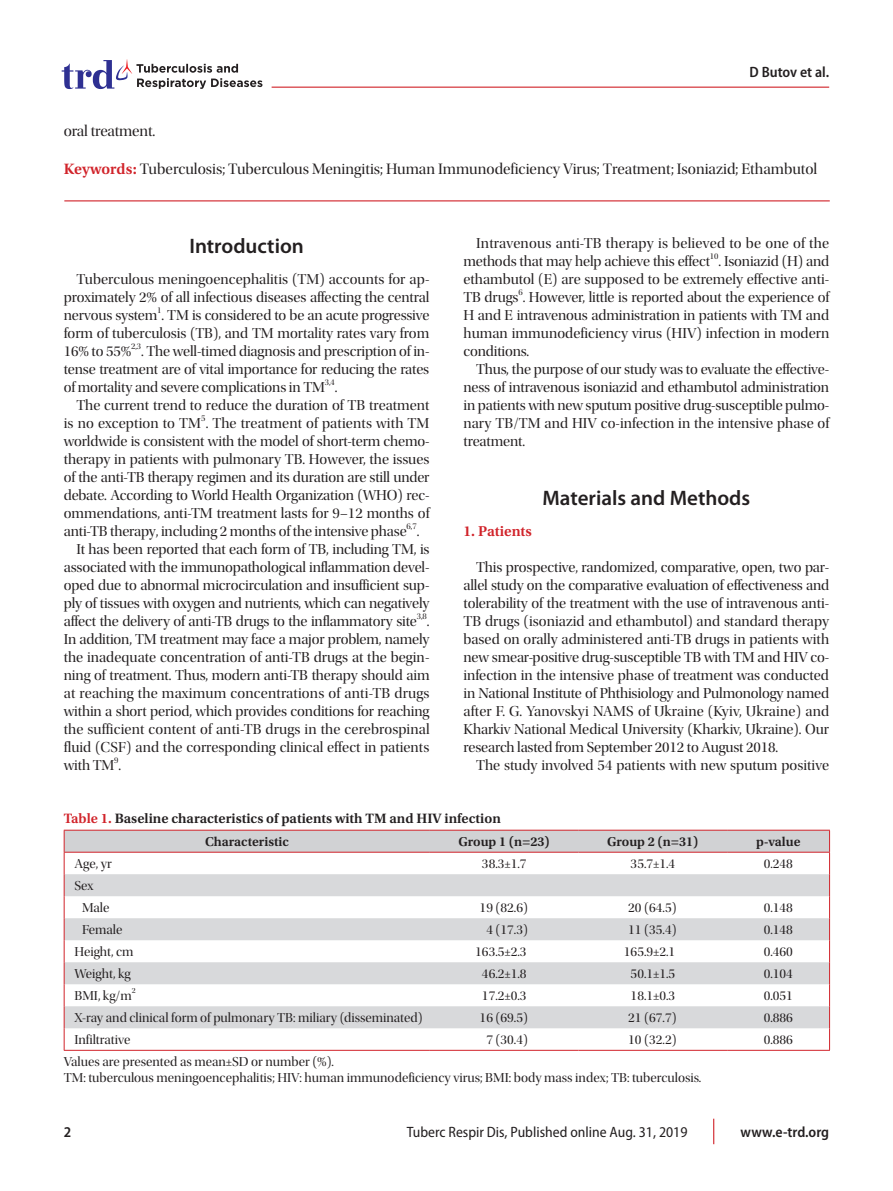
<style>
.page{position:relative;width:893px;height:1191px;background:#fff}
.page>*{position:absolute;margin:0;border:0;box-sizing:border-box;transform-origin:0 0}
.서론{font:600 21px "Myriad Pro";color:#231f20}
.영문초록{font:15.75px "Utopia Std Disp";color:#231f20}
.본문{font:15px/18px "Utopia Std Disp";letter-spacing:-.005em;color:#231f20;text-align:justify}
.t1{font:semi-condensed 15px "Myriad Pro";color:#231f20}
.t2{font:600 semi-condensed 15px "Myriad Pro";color:#231f20}
._1{font:600 15px "Utopia Std";color:#d1232a}
.표제목{font:600 14.25px "Utopia Std";color:#231f20}
.표내용{font:13.5px "Utopia Std Disp";color:#231f20}
.표-라인{font:600 13.5px "Utopia Std";color:#231f20}
.본문-2{font:8.7px "Utopia Std Disp";color:#231f20}
.표내용-2{font:7.8px "Utopia Std Disp";color:#231f20}
.s1{font-family:"Utopia Std";font-weight:600;color:#d1232a}
.s2{color:#d1232a}
</style>
<div class="page">
<svg style="left:713px;top:1118px;width:1px;height:26px"></svg>
<hr style="left:272px;top:87px;width:557px;height:1px;background:#d1232a">
<svg style="left:62px;top:59px;width:200px;height:30px"></svg>
<svg style="left:64px;top:831px;width:766px;height:219px"></svg>
<hr style="left:64px;top:1050px;width:366px;height:1px;background:#d1232a">
<hr style="left:430px;top:1050px;width:148px;height:1px;background:#d1232a">
<hr style="left:578px;top:1050px;width:149px;height:1px;background:#d1232a">
<hr style="left:727px;top:1050px;width:103px;height:1px;background:#d1232a">
<hr style="left:64px;top:830px;width:366px;height:1px;background:#d1232a">
<hr style="left:430px;top:830px;width:148px;height:1px;background:#d1232a">
<hr style="left:578px;top:830px;width:149px;height:1px;background:#d1232a">
<hr style="left:727px;top:830px;width:103px;height:1px;background:#d1232a">
<hr style="left:64px;top:852px;width:366px;height:1px;background:#d1232a">
<hr style="left:430px;top:852px;width:148px;height:1px;background:#d1232a">
<hr style="left:578px;top:852px;width:149px;height:1px;background:#d1232a">
<hr style="left:727px;top:852px;width:103px;height:1px;background:#d1232a">
<hr style="left:64px;top:200px;width:766px;height:1px;background:#d1232a">
<p class="t2" style="left:749px;top:62px;width:81px">D Butov et al.</p>
<p class="영문초록" style="left:64px;top:123px;width:93px">oral treatment.</p>
<p class="영문초록" style="left:64px;top:161px;width:755px"><span class="s1">Keywords:</span> Tuberculosis; Tuberculous Meningitis; Human Immunodeficiency Virus; Treatment; Isoniazid; Ethambutol</p>
<p class="본문" style="left:463px;top:234px;width:367px;text-indent:13px">Intravenous anti-TB therapy is believed to be one of the methods that may help achieve this effect</p>
<p class="서론" style="left:189px;top:233px;width:116px">Introduction</p>
<p class="본문" style="left:64px;top:270px;width:367px;text-indent:13px">Tuberculous meningoencephalitis (TM) accounts for ap&shy;proximately 2% of all infectious diseases affecting the central nervous system . TM is considered to be an acute progressive</p>
<p class="본문-2" style="left:710px;top:251px;width:10px">10</p>
<p class="본문" style="left:463px;top:252px;width:367px;text-indent:255px">. Isoniazid (H) and ethambutol (E) are supposed to be extremely effective anti-TB drugs . However, little is reported about the experience of</p>
<p class="본문-2" style="left:518px;top:287px;width:6px">6</p>
<p class="본문" style="left:463px;top:306px;width:367px">H and E intravenous administration in patients with TM and human immunodeficiency virus (HIV) infection in modern conditions.</p>
<p class="본문" style="left:463px;top:360px;width:367px;text-indent:13px">Thus, the purpose of our study was to evaluate the effective&shy;ness of intravenous isoniazid and ethambutol administration in patients with new sputum positive drug-susceptible pulmo&shy;nary TB/TM and HIV co-infection in the intensive phase of treatment.</p>
<p class="본문-2" style="left:157px;top:305px;width:6px">1</p>
<p class="본문" style="left:64px;top:324px;width:367px">form of tuberculosis (TB), and TM mortality rates vary from<br>16% to 55%</p>
<p class="본문-2" style="left:131px;top:341px;width:12px">2,3</p>
<p class="본문" style="left:64px;top:342px;width:367px;text-indent:77px">. The well-timed diagnosis and prescription of in&shy;tense treatment are of vital importance for reducing the rates of mortality and severe complications in TM</p>
<p class="본문-2" style="left:325px;top:377px;width:12px">3,4</p>
<p class="본문" style="left:335px;top:378px;width:4px">.</p>
<p class="본문" style="left:64px;top:396px;width:367px;text-align:right">The current trend to reduce the duration of TB treatment is no exception to TM . The treatment of patients with TM</p>
<p class="본문-2" style="left:201px;top:413px;width:6px">5</p>
<p class="본문" style="left:64px;top:432px;width:367px">worldwide is consistent with the model of short-term chemo&shy;therapy in patients with pulmonary TB. However, the issues of the anti-TB therapy regimen and its duration are still under debate. According to World Health Organization (WHO) rec&shy;ommendations, anti-TM treatment lasts for 9–12 months of anti-TB therapy, including 2 months of the intensive phase</p>
<p class="서론" style="left:542px;top:485px;width:209px">Materials and Methods</p>
<p class="본문-2" style="left:407px;top:521px;width:12px">6,7</p>
<p class="_1" style="left:463px;top:523px;width:70px">1. Patients</p>
<p class="본문" style="left:463px;top:558px;width:367px;text-indent:13px">This prospective, randomized, comparative, open, two par&shy;allel study on the comparative evaluation of effectiveness and tolerability of the treatment with the use of intravenous anti-TB drugs (isoniazid and ethambutol) and standard therapy based on orally administered anti-TB drugs in patients with new smear-positive drug-susceptible TB with TM and HIV co&shy;infection in the intensive phase of treatment was conducted in National Institute of Phthisiology and Pulmonology named after F. G. Yanovskyi NAMS of Ukraine (Kyiv, Ukraine) and Kharkiv National Medical University (Kharkiv, Ukraine). Our research lasted from September 2012 to August 2018.</p>
<p class="본문" style="left:476px;top:756px;width:354px">The study involved 54 patients with new sputum positive</p>
<p class="표제목" style="left:64px;top:810px;width:439px"><span class="s2">Table 1.</span> Baseline characteristics of patients with TM and HIV infection</p>
<p class="표-라인" style="left:205px;top:833px;width:85px">Characteristic</p>
<p class="표-라인" style="left:458px;top:833px;width:93px">Group 1 (n=23)</p>
<p class="표-라인" style="left:607px;top:833px;width:93px">Group 2 (n=31)</p>
<p class="표-라인" style="left:756px;top:833px;width:46px">p-value</p>
<p class="표내용" style="left:74px;top:856px;width:39px">Age, yr</p>
<p class="표내용" style="left:482px;top:856px;width:46px">38.3±1.7</p>
<p class="표내용" style="left:631px;top:856px;width:46px">35.7±1.4</p>
<p class="표내용" style="left:764px;top:856px;width:31px">0.248</p>
<p class="표내용" style="left:74px;top:878px;width:21px">Sex</p>
<p class="표내용" style="left:82px;top:900px;width:29px">Male</p>
<p class="표내용" style="left:480px;top:900px;width:50px">19 (82.6)</p>
<p class="표내용" style="left:628px;top:900px;width:50px">20 (64.5)</p>
<p class="표내용" style="left:764px;top:900px;width:31px">0.148</p>
<p class="표내용" style="left:82px;top:922px;width:42px">Female</p>
<p class="표내용" style="left:486px;top:922px;width:43px">4 (17.3)</p>
<p class="표내용" style="left:628px;top:922px;width:50px">11 (35.4)</p>
<p class="표내용" style="left:764px;top:922px;width:31px">0.148</p>
<p class="표내용" style="left:74px;top:944px;width:61px">Height, cm</p>
<p class="표내용" style="left:475px;top:944px;width:53px">163.5±2.3</p>
<p class="표내용" style="left:624px;top:944px;width:53px">165.9±2.1</p>
<p class="표내용" style="left:764px;top:944px;width:31px">0.460</p>
<p class="표내용" style="left:74px;top:966px;width:58px">Weight, kg</p>
<p class="표내용" style="left:482px;top:966px;width:46px">46.2±1.8</p>
<p class="표내용" style="left:631px;top:966px;width:46px">50.1±1.5</p>
<p class="표내용" style="left:764px;top:966px;width:31px">0.104</p>
<p class="표내용" style="left:74px;top:988px;width:59px">BMI, kg/m</p>
<p class="표내용-2" style="left:132px;top:986px;width:5px">2</p>
<p class="본문" style="left:417px;top:522px;width:4px">.</p>
<p class="본문" style="left:64px;top:540px;width:367px;text-indent:13px">It has been reported that each form of TB, including TM, is associated with the immunopathological inflammation devel&shy;oped due to abnormal microcirculation and insufficient sup&shy;ply of tissues with oxygen and nutrients, which can negatively affect the delivery of anti-TB drugs to the inflammatory site</p>
<p class="본문-2" style="left:417px;top:611px;width:12px">3,8</p>
<p class="본문" style="left:64px;top:612px;width:367px;text-indent:363px">.<br>In addition, TM treatment may face a major problem, namely the inadequate concentration of anti-TB drugs at the begin&shy;ning of treatment. Thus, modern anti-TB therapy should aim at reaching the maximum concentrations of anti-TB drugs within a short period, which provides conditions for reaching the sufficient content of anti-TB drugs in the cerebrospinal fluid (CSF) and the corresponding clinical effect in patients with TM .</p>
<p class="본문-2" style="left:114px;top:755px;width:6px">9</p>
<p class="표내용" style="left:482px;top:988px;width:46px">17.2±0.3</p>
<p class="표내용" style="left:631px;top:988px;width:46px">18.1±0.3</p>
<p class="표내용" style="left:764px;top:988px;width:31px">0.051</p>
<p class="표내용" style="left:74px;top:1010px;width:350px">X-ray and clinical form of pulmonary TB: miliary (disseminated)</p>
<p class="표내용" style="left:480px;top:1010px;width:50px">16 (69.5)</p>
<p class="표내용" style="left:628px;top:1010px;width:50px">21 (67.7)</p>
<p class="표내용" style="left:764px;top:1010px;width:31px">0.886</p>
<p class="표내용" style="left:74px;top:1032px;width:58px">Infiltrative</p>
<p class="표내용" style="left:486px;top:1032px;width:43px">7 (30.4)</p>
<p class="표내용" style="left:628px;top:1032px;width:50px">10 (32.2)</p>
<p class="표내용" style="left:764px;top:1032px;width:31px">0.886</p>
<p class="표내용" style="left:64px;top:1054px;width:272px">Values are presented as mean±SD or number (%).</p>
<p class="표내용" style="left:64px;top:1070px;width:639px">TM: tuberculous meningoencephalitis; HIV: human immunodeficiency virus; BMI: body mass index; TB: tuberculosis.</p>
<p class="t2" style="left:64px;top:1122px;width:9px">2</p>
<p class="t1" style="left:407px;top:1122px;width:282px">Tuberc Respir Dis, Published online Aug. 31, 2019</p>
<p class="t2" style="left:740px;top:1122px;width:90px">www.e-trd.org</p>
</div>
